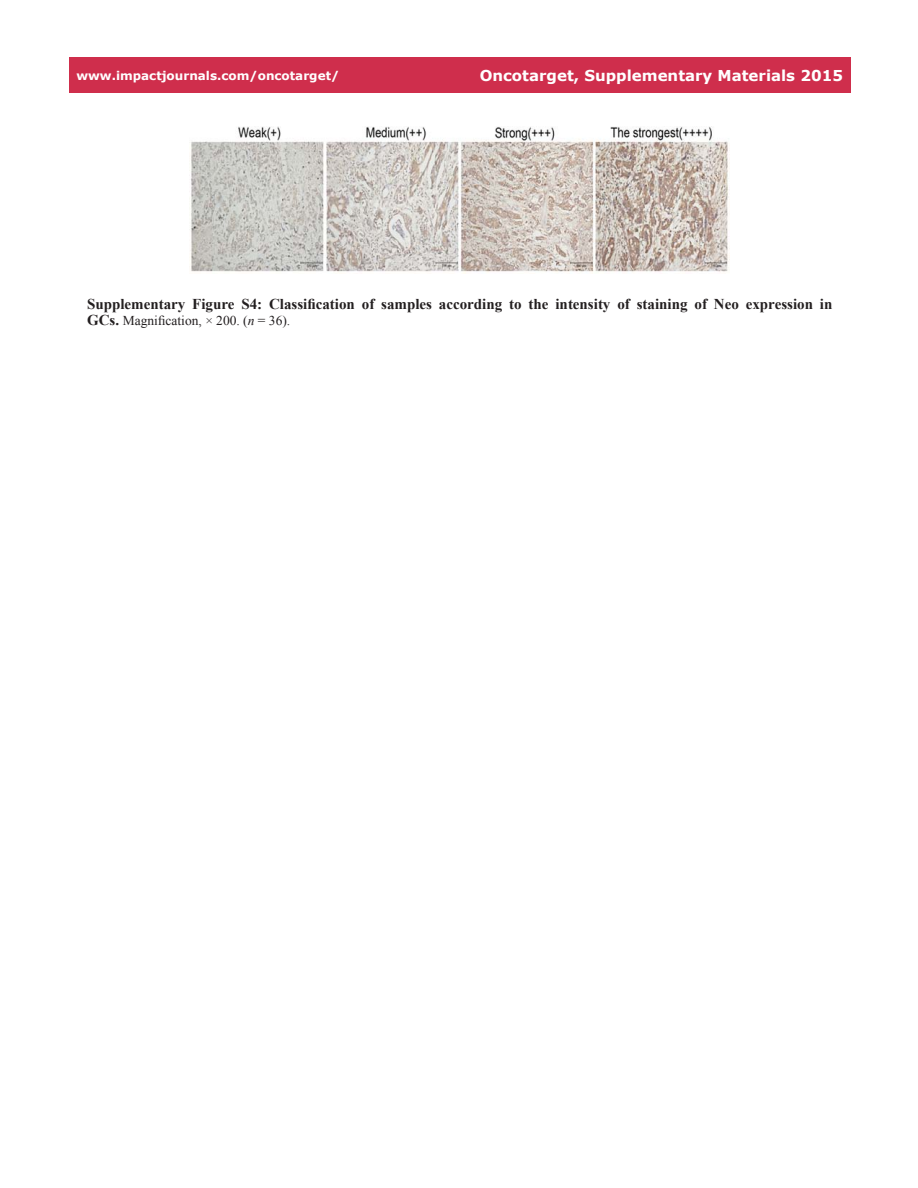
<style>
.page{position:relative;width:918px;height:1188px;background:#fff}
.page>*{position:absolute;margin:0;border:0;box-sizing:border-box;transform-origin:0 0}
.FigureText{font:700 15px "Times New Roman";color:#231f20}
.t1{font:700 15px "Verdana";color:#fff}
.FigureText-2{font:13.5px "Times New Roman";color:#231f20}
.t2{font:700 12px "Verdana";color:#fff}
.s1{font-weight:700;font-size:15px}
.s2{font-style:italic}
</style>
<div class="page">
<div style="left:69px;top:57px;width:781px;height:36px;background:#cf2e4c"></div>
<img style="left:190px;top:127px;width:540px;height:146px">
<p class="t2" style="left:76px;top:67px;width:264px">www.impactjournals.com/oncotarget/</p>
<p class="t1" style="left:480px;top:65px;width:365px">Oncotarget, Supplementary Materials 2015</p>
<p class="FigureText" style="left:87px;top:293px;width:747px">Supplementary Figure S4: Classification of samples according to the intensity of staining of Neo expression in</p>
<p class="FigureText-2" style="left:87px;top:311px;width:205px"><span class="s1">GCs.</span> Magnification, × 200. (<span class="s2">n</span> = 36).</p>
</div>
